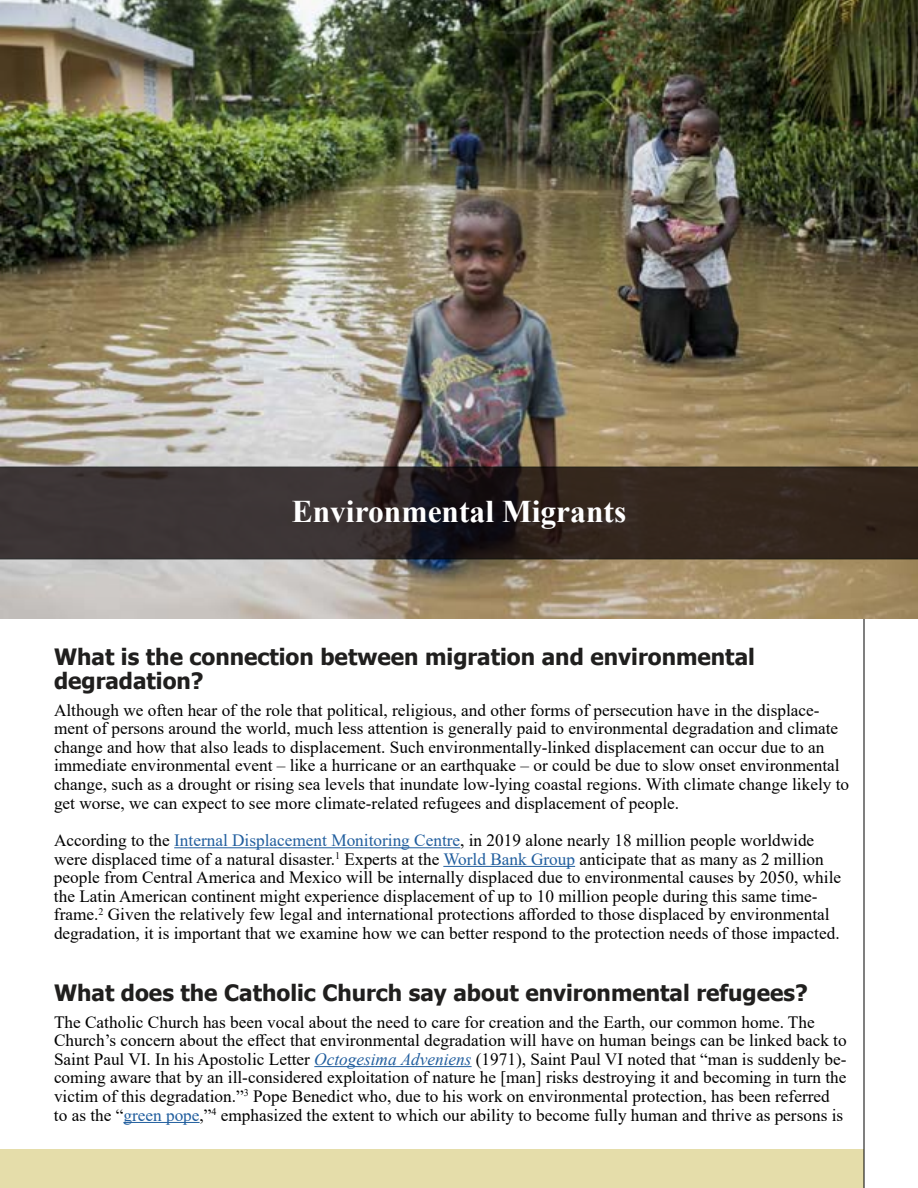
<style>
.page{position:relative;width:918px;height:1188px;background:#fff}
.page>*{position:absolute;margin:0;border:0;box-sizing:border-box;transform-origin:0 0}
.t1{font:700 31.5px "Times New Roman";color:#fff}
.t2{font:700 22.5px/24.3px "Tahoma";color:#201f1e}
.t3{font:17.25px/18.6px "Times New Roman";color:#000}
.s1{color:#215e9e}
.s2{font-style:italic;color:#215e9e}
</style>
<div class="page">
<div style="left:0;top:1149px;width:864px;height:39px;background:#e5ddaa"></div>
<hr style="left:864px;top:612px;width:1px;height:576px;background:#000">
<img style="left:0;top:0;width:918px;height:618px">
<svg style="left:0;top:467px;width:918px;height:92px;background:#322926"></svg>
<hr style="left:174px;top:847px;width:286px;height:1px;background:#215e9e">
<hr style="left:443px;top:866px;width:132px;height:1px;background:#215e9e">
<hr style="left:314px;top:1066px;width:158px;height:1px;background:#215e9e">
<hr style="left:123px;top:1122px;width:77px;height:1px;background:#215e9e">
<h1 class="t1" style="left:292px;top:488px;width:336px">Environmental Migrants</h1>
<h2 class="t2" style="left:54px;top:646px;width:702px">What is the connection between migration and environmental degradation?</h2>
<p class="t3" style="left:54px;top:700px;width:797px">Although we often hear of the role that political, religious, and other forms of persecution have in the displace&shy;ment of persons around the world, much less attention is generally paid to environmental degradation and climate change and how that also leads to displacement. Such environmentally-linked displacement can occur due to an immediate environmental event – like a hurricane or an earthquake – or could be due to slow onset environmental change, such as a drought or rising sea levels that inundate low-lying coastal regions. With climate change likely to get worse, we can expect to see more climate-related refugees and displacement of people.</p>
<p class="t3" style="left:54px;top:830px;width:789px">According to the <span class="s1">Internal Displacement Monitoring Centre</span>, in 2019 alone nearly 18 million people worldwide were displaced time of a natural disaster.<sup>1</sup> Experts at the <span class="s1">World Bank Group</span> anticipate that as many as 2 million people from Central America and Mexico will be internally displaced due to environmental causes by 2050, while the Latin American continent might experience displacement of up to 10 million people during this same time&shy;frame.<sup>2</sup> Given the relatively few legal and international protections afforded to those displaced by environmental degradation, it is important that we examine how we can better respond to the protection needs of those impacted.</p>
<h2 class="t2" style="left:54px;top:982px;width:755px">What does the Catholic Church say about environmental refugees?</h2>
<p class="t3" style="left:54px;top:1012px;width:794px">The Catholic Church has been vocal about the need to care for creation and the Earth, our common home. The Church’s concern about the effect that environmental degradation will have on human beings can be linked back to Saint Paul VI. In his Apostolic Letter <span class="s2">Octogesima Adveniens</span> (1971), Saint Paul VI noted that “man is suddenly be&shy;coming aware that by an ill-considered exploitation of nature he [man] risks destroying it and becoming in turn the victim of this degradation.”<sup>3</sup> Pope Benedict who, due to his work on environmental protection, has been referred to as the “<span class="s1">green pope</span>,”<sup>4</sup> emphasized the extent to which our ability to become fully human and thrive as persons is</p>
</div>
